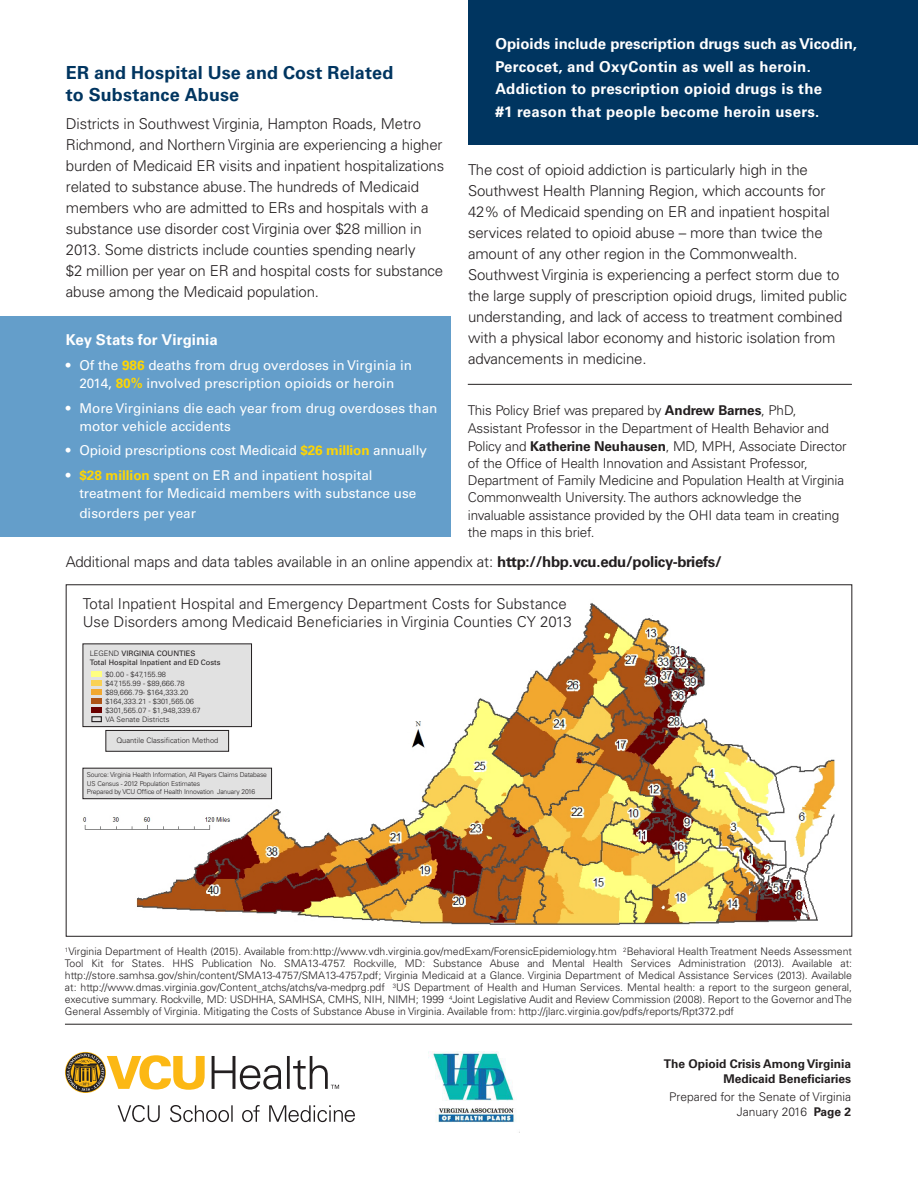
<style>
.page{position:relative;width:918px;height:1188px;background:#fff}
.page>*{position:absolute;margin:0;border:0;box-sizing:border-box;transform-origin:0 0}
.t1{font:700 18px/21.6px "Univers";letter-spacing:.005em;color:#003560}
.t2{font:300 15px/21px "Univers";letter-spacing:-.01em;color:#231f20}
.t3{font:700 15px/22.5px "Univers";letter-spacing:.02em;color:#fff}
.t4{font:700 15px "Univers";color:#fff}
.t5{font:300 13.5px/17.4px "Univers";letter-spacing:-.01em;color:#231f20}
.t6{font:13.5px/18px "Univers";color:#fff}
.t7{font:700 12px/14.4px "Univers";color:#231f20;text-align:right}
.t8{font:300 12px "Univers";color:#231f20}
.t9{font:300 10.5px/12px "Univers";color:#231f20;text-align:justify}
.t10{font:300 7.5px "Univers";color:#231f20}
.t11{font:7.5px "Univers";color:#231f20}
.t12{font:300 6.75px "Univers";letter-spacing:-.02em;color:#231f20}
.s1{font-weight:700;color:#fed503}
.s2{font-weight:700}
.s3{font-weight:300}
</style>
<div class="page">
<svg style="left:65px;top:1052px;width:290px;height:70px"></svg>
<img style="left:429px;top:1051px;width:86px;height:72px">
<hr style="left:65px;top:1024px;width:787px;height:1px;background:#231f20">
<hr style="left:468px;top:384px;width:384px;height:1px;background:#231f20">
<img style="left:124px;top:603px;width:711px;height:322px">
<img style="left:394px;top:714px;width:48px;height:43px">
<img style="left:82px;top:800px;width:173px;height:44px">
<div style="left:83px;top:644px;width:169px;height:83px;background:#e1e1e1"></div>
<div style="left:83px;top:644px;width:169px;height:83px;border:1px solid #231f20"></div>
<div style="left:91px;top:671px;width:11px;height:6px;background:#ffff81"></div>
<div style="left:91px;top:680px;width:11px;height:6px;background:#f9d155"></div>
<div style="left:91px;top:689px;width:11px;height:6px;background:#f2a82f"></div>
<div style="left:91px;top:698px;width:11px;height:6px;background:#ad5315"></div>
<div style="left:91px;top:707px;width:11px;height:6px;background:#6a0000"></div>
<div style="left:91px;top:716px;width:11px;height:6px;border:1px solid #231f20"></div>
<div style="left:106px;top:730px;width:123px;height:21px;background:#e1e1e1"></div>
<div style="left:106px;top:730px;width:123px;height:21px;border:1px solid #231f20"></div>
<div style="left:83px;top:768px;width:189px;height:31px;background:#e1e1e1"></div>
<div style="left:83px;top:768px;width:189px;height:31px;border:1px solid #231f20"></div>
<div style="left:469px;top:0;width:449px;height:144px;background:#003560"></div>
<div style="left:0;top:316px;width:450px;height:221px;background:#649eca"></div>
<p class="t1" style="left:66px;top:62px;width:329px">ER and Hospital Use and Cost Related to Substance Abuse</p>
<p class="t2" style="left:66px;top:113px;width:380px">Districts in Southwest Virginia, Hampton Roads, Metro Richmond, and Northern Virginia are experiencing a higher burden of Medicaid ER visits and inpatient hospitalizations related to substance abuse. The hundreds of Medicaid members who are admitted to ERs and hospitals with a substance use disorder cost Virginia over $28 million in 2013. Some districts include counties spending nearly<br>$2 million per year on ER and hospital costs for substance abuse among the Medicaid population.</p>
<p class="t4" style="left:66px;top:331px;width:153px">Key Stats for Virginia</p>
<p class="t6" style="left:66px;top:356px;width:348px;text-align:center">• Of the <span class="s1">986</span> deaths from drug overdoses in Virginia in<br>2014, <span class="s1">80%</span> involved prescription opioids or heroin</p>
<p class="t6" style="left:79px;top:399px;width:360px;text-indent:-14px">• More Virginians die each year from drug overdoses than motor vehicle accidents</p>
<p class="t6" style="left:66px;top:442px;width:363px">• Opioid prescriptions cost Medicaid <span class="s1">$26 million</span> annually</p>
<p class="t6" style="left:79px;top:466px;width:339px;text-indent:-14px">• <span class="s1">$28 million</span> spent on ER and inpatient hospital treatment for Medicaid members with substance use</p>
<p class="t6" style="left:79px;top:504px;width:118px">disorders per year</p>
<p class="t3" style="left:495px;top:33px;width:363px">Opioids include prescription drugs such as Vicodin, Percocet, and OxyContin as well as heroin.<br>Addiction to prescription opioid drugs is the<br>#1 reason that people become heroin users.</p>
<p class="t2" style="left:468px;top:159px;width:381px">The cost of opioid addiction is particularly high in the Southwest Health Planning Region, which accounts for 42% of Medicaid spending on ER and inpatient hospital services related to opioid abuse – more than twice the amount of any other region in the Commonwealth.<br>Southwest Virginia is experiencing a perfect storm due to the large supply of prescription opioid drugs, limited public understanding, and lack of access to treatment combined with a physical labor economy and historic isolation from advancements in medicine.</p>
<p class="t5" style="left:468px;top:402px;width:380px">This Policy Brief was prepared by <span class="s2">Andrew Barnes</span>, PhD, Assistant Professor in the Department of Health Behavior and Policy and <span class="s2">Katherine Neuhausen</span>, MD, MPH, Associate Director of the Office of Health Innovation and Assistant Professor, Department of Family Medicine and Population Health at Virginia Commonwealth University. The authors acknowledge the invaluable assistance provided by the OHI data team in creating the maps in this brief.</p>
<p class="t2" style="left:66px;top:551px;width:657px">Additional maps and data tables available in an online appendix at: <span class="s2">http://hbp.vcu.edu/policy-briefs/</span></p>
<p class="t2" style="left:83px;top:594px;width:491px;line-height:18px">Total Inpatient Hospital and Emergency Department Costs for Substance<br>Use Disorders among Medicaid Beneficiaries in Virginia Counties CY 2013</p>
<p class="t11" style="left:90px;top:649px;width:107px"><span class="s3">LEGEND</span> VIRGINIA COUNTIES</p>
<p class="t11" style="left:90px;top:658px;width:132px">Total Hospital Inpatient and ED Costs</p>
<p class="t10" style="left:105px;top:669px;width:62px">$0.00 - $47,155.98</p>
<p class="t10" style="left:105px;top:678px;width:81px">$47,155.99 - $89,666.78</p>
<p class="t10" style="left:105px;top:687px;width:85px">$89,666.79- $164,333.20</p>
<p class="t10" style="left:105px;top:696px;width:90px">$164,333.21 - $301,565.06</p>
<p class="t10" style="left:105px;top:705px;width:97px">$301,565.07 - $1,948,339.67</p>
<p class="t10" style="left:105px;top:714px;width:66px">VA Senate Districts</p>
<p class="t10" style="left:116px;top:736px;width:104px">Quantile Classification Method</p>
<p class="t12" style="left:87px;top:771px;width:182px">Source: Virginia Health Information, All Payers Claims Database</p>
<p class="t12" style="left:87px;top:779px;width:115px">US Census - 2012 Population Estimates</p>
<p class="t12" style="left:87px;top:787px;width:170px">Prepared by VCU Office of Health Innovation January 2016</p>
<p class="t9" style="left:65px;top:945px;width:789px"><sup>1</sup>Virginia Department of Health (2015). Available from:http://www.vdh.virginia.gov/medExam/ForensicEpidemiology.htm <sup>2</sup>Behavioral Health Treatment Needs Assessment Tool Kit for States. HHS Publication No. SMA13-4757. Rockville, MD: Substance Abuse and Mental Health Services Administration (2013). Available at: http://store.samhsa.gov/shin/content/SMA13-4757/SMA13-4757.pdf; Virginia Medicaid at a Glance. Virginia Department of Medical Assistance Services (2013). Available at: http://www.dmas.virginia.gov/Content_atchs/atchs/va-medprg.pdf <sup>3</sup>US Department of Health and Human Services. Mental health: a report to the surgeon general, executive summary. Rockville, MD: USDHHA, SAMHSA, CMHS, NIH, NIMH; 1999 <sup>4</sup>Joint Legislative Audit and Review Commission (2008). Report to the Governor and The General Assembly of Virginia. Mitigating the Costs of Substance Abuse in Virginia. Available from: http://jlarc.virginia.gov/pdfs/reports/Rpt372.pdf</p>
<p class="t7" style="left:664px;top:1057px;width:189px">The Opioid Crisis Among Virginia<br>Medicaid Beneficiaries</p>
<p class="t8" style="left:669px;top:1090px;width:183px">Prepared for the Senate of Virginia</p>
<p class="t8" style="left:737px;top:1104px;width:116px">January 2016 <span class="s2">Page 2</span></p>
</div>
